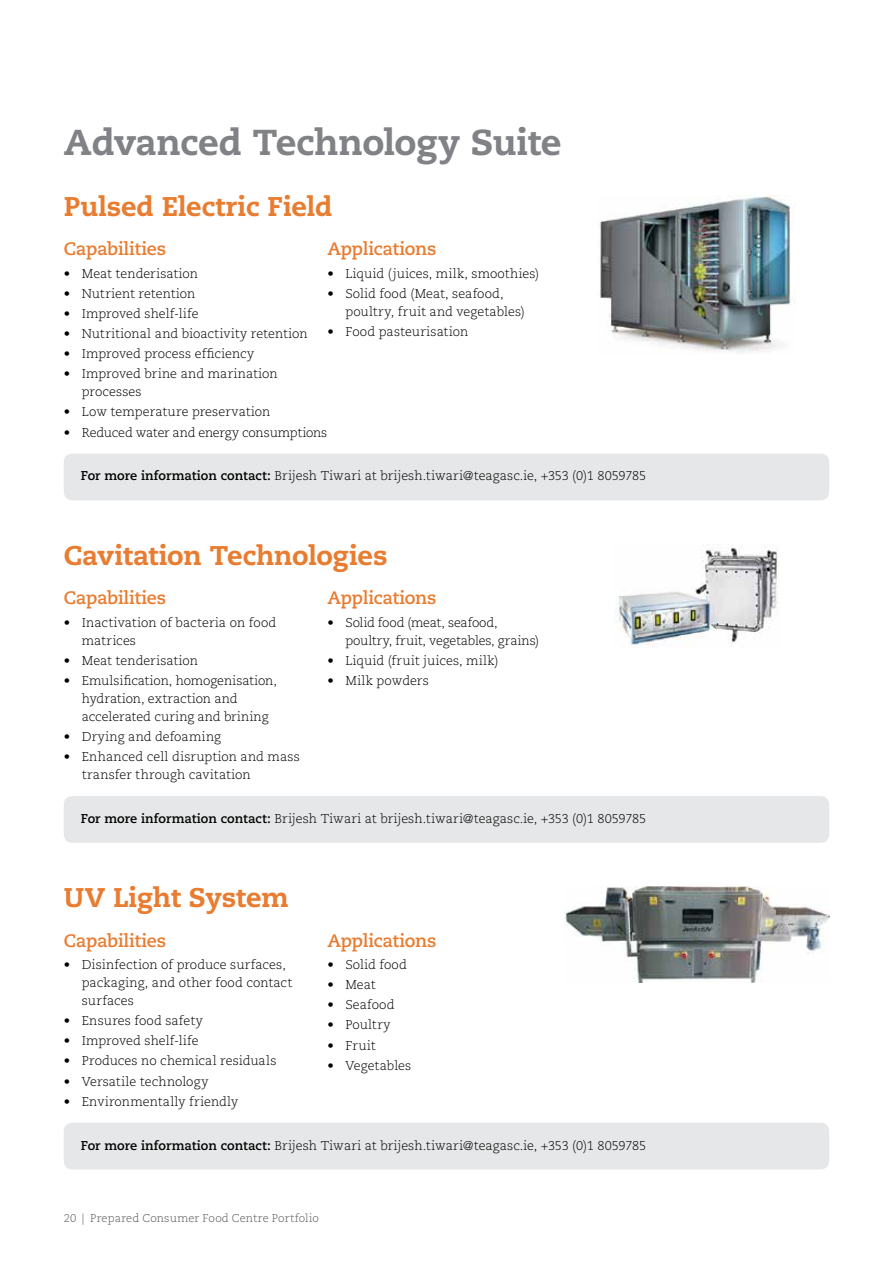
<style>
.page{position:relative;width:893px;height:1263px;background:#fff}
.page>*{position:absolute;margin:0;border:0;box-sizing:border-box;transform-origin:0 0}
.t1{font:800 36px "Caecilia LT Std";letter-spacing:-.01em;color:#808285}
.t2{font:800 27px "Caecilia LT Std";letter-spacing:-.005em;color:#e87c30}
.t3{font:700 18px "Caecilia LT Std";letter-spacing:-.015em;color:#e87c30}
.t4{font:300 12.75px/18px "Caecilia LT Std";color:#000}
.t5{font:300 12.75px "Caecilia LT Std";letter-spacing:.02em;color:#000}
.t6{font:300 11.25px "Caecilia LT Std";letter-spacing:.01em;color:#58595b}
.s1{font-weight:700}
</style>
<div class="page">
<img style="left:599px;top:195px;width:197px;height:158px">
<div style="left:64px;top:454px;width:765px;height:46px;background:#e6e7e8;border-radius:9px"></div>
<img style="left:615px;top:544px;width:164px;height:103px">
<div style="left:64px;top:796px;width:765px;height:47px;background:#e6e7e8;border-radius:9px"></div>
<img style="left:565px;top:887px;width:265px;height:96px">
<div style="left:64px;top:1123px;width:765px;height:46px;background:#e6e7e8;border-radius:9px"></div>
<h1 class="t1" style="left:64px;top:120px;width:499px">Advanced Technology Suite</h1>
<h2 class="t2" style="left:64px;top:190px;width:270px">Pulsed Electric Field</h2>
<h3 class="t3" style="left:64px;top:238px;width:104px">Capabilities</h3>
<p class="t4" style="left:64px;top:265px;width:136px">• Meat tenderisation</p>
<p class="t4" style="left:64px;top:285px;width:133px">• Nutrient retention</p>
<p class="t4" style="left:64px;top:305px;width:136px">• Improved shelf-life</p>
<p class="t4" style="left:64px;top:325px;width:246px">• Nutritional and bioactivity retention</p>
<p class="t4" style="left:64px;top:345px;width:192px">• Improved process efficiency</p>
<p class="t4" style="left:82px;top:365px;width:197px;text-indent:-18px">• Improved brine and marination processes</p>
<p class="t4" style="left:64px;top:403px;width:208px">• Low temperature preservation</p>
<p class="t4" style="left:64px;top:423px;width:265px">• Reduced water and energy consumptions</p>
<h3 class="t3" style="left:327px;top:238px;width:111px">Applications</h3>
<p class="t4" style="left:327px;top:265px;width:213px">• Liquid (juices, milk, smoothies)</p>
<p class="t4" style="left:345px;top:285px;width:181px;text-indent:-18px">• Solid food (Meat, seafood, poultry, fruit and vegetables)</p>
<p class="t4" style="left:327px;top:323px;width:142px">• Food pasteurisation</p>
<p class="t4" style="left:81px;top:467px;width:567px"><span class="s1">For more information contact:</span> Brijesh Tiwari at brijesh.tiwari@teagasc.ie, +353 (0)1 8059785</p>
<h2 class="t2" style="left:64px;top:539px;width:325px">Cavitation Technologies</h2>
<h3 class="t3" style="left:64px;top:587px;width:104px">Capabilities</h3>
<p class="t4" style="left:82px;top:613px;width:196px;text-indent:-18px">• Inactivation of bacteria on food matrices</p>
<p class="t4" style="left:64px;top:652px;width:136px">• Meat tenderisation</p>
<p class="t4" style="left:82px;top:672px;width:197px;text-indent:-18px">• Emulsification, homogenisation, hydration, extraction and accelerated curing and brining</p>
<p class="t4" style="left:64px;top:728px;width:159px">• Drying and defoaming</p>
<p class="t4" style="left:82px;top:748px;width:220px;text-indent:-18px">• Enhanced cell disruption and mass transfer through cavitation</p>
<h3 class="t3" style="left:327px;top:587px;width:111px">Applications</h3>
<p class="t4" style="left:345px;top:613px;width:195px;text-indent:-18px">• Solid food (meat, seafood, poultry, fruit, vegetables, grains)</p>
<p class="t5" style="left:327px;top:653px;width:173px">• Liquid (fruit juices, milk)</p>
<p class="t4" style="left:327px;top:672px;width:103px">• Milk powders</p>
<p class="t4" style="left:81px;top:810px;width:567px"><span class="s1">For more information contact:</span> Brijesh Tiwari at brijesh.tiwari@teagasc.ie, +353 (0)1 8059785</p>
<h2 class="t2" style="left:64px;top:881px;width:227px">UV Light System</h2>
<h3 class="t3" style="left:64px;top:930px;width:104px">Capabilities</h3>
<p class="t4" style="left:82px;top:956px;width:212px;text-indent:-18px">• Disinfection of produce surfaces, packaging, and other food contact surfaces</p>
<p class="t4" style="left:64px;top:1012px;width:141px">• Ensures food safety</p>
<p class="t4" style="left:64px;top:1032px;width:136px">• Improved shelf-life</p>
<p class="t4" style="left:64px;top:1052px;width:214px">• Produces no chemical residuals</p>
<p class="t4" style="left:64px;top:1072px;width:146px">• Versatile technology</p>
<p class="t4" style="left:64px;top:1093px;width:176px">• Environmentally friendly</p>
<h3 class="t3" style="left:327px;top:930px;width:111px">Applications</h3>
<p class="t4" style="left:327px;top:956px;width:81px">• Solid food</p>
<p class="t4" style="left:327px;top:976px;width:50px">• Meat</p>
<p class="t4" style="left:327px;top:996px;width:69px">• Seafood</p>
<p class="t4" style="left:327px;top:1016px;width:65px">• Poultry</p>
<p class="t4" style="left:327px;top:1036px;width:50px">• Fruit</p>
<p class="t4" style="left:327px;top:1057px;width:85px">• Vegetables</p>
<p class="t4" style="left:81px;top:1136px;width:567px"><span class="s1">For more information contact:</span> Brijesh Tiwari at brijesh.tiwari@teagasc.ie, +353 (0)1 8059785</p>
<p class="t6" style="left:64px;top:1211px;width:257px">20 | Prepared Consumer Food Centre Portfolio</p>
</div>
